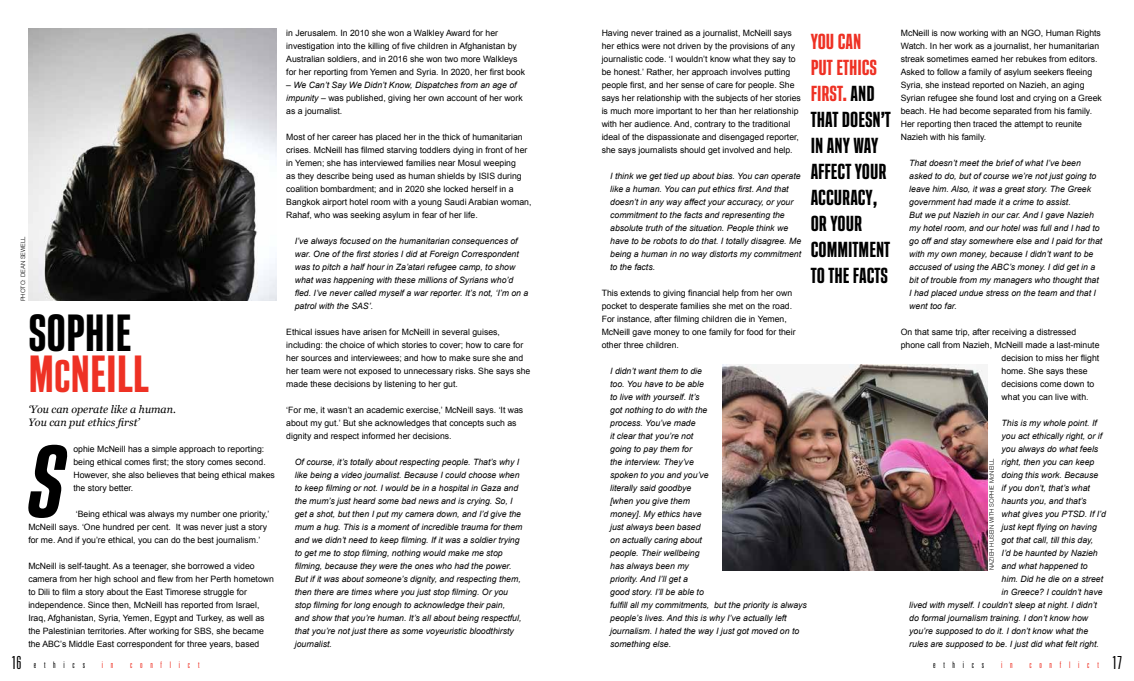
<style>
.page{position:relative;width:1134px;height:681px;background:#fff}
.page>*{position:absolute;margin:0;border:0;box-sizing:border-box;transform-origin:0 0}
.t1{font:italic 800 condensed 94.3px "HK Compression";color:#000}
.t2{font:800 condensed 48px/40.8px "HK Compression";color:#000}
.t3{font:800 condensed 20px/26px "HK Compression";color:#000}
.t4{font:italic 10.7px/13px "Georgia";color:#000}
.t5{font:300 ultra-condensed 9px "Univers";letter-spacing:.86em;color:#ee3124}
.t6{font:300 ultra-condensed 9px "Univers";letter-spacing:.86em;color:#000}
.t7{font:8.7px/13px "Arial";color:#000}
.t8{font:italic 8.7px/13px "Arial";color:#000}
.t9{font:300 6px "Helvetica";color:#000}
.s1{color:#ee3124}
.s2{font-size:42px;color:#ee3124}
.s3{font-style:italic}
.s4{font-size:18px}
.s5{font-size:18px;color:#000}
</style>
<div class="page">
<img style="left:723px;top:364px;width:264px;height:206px">
<img style="left:28px;top:28px;width:248px;height:272px">
<p class="t9" style="left:18px;top:301px;width:67px;rotate:-90deg">PHOTO: DEAN SEWELL</p>
<h2 class="t2" style="left:28px;top:312px;width:122px">SOPHIE<br><span class="s1">M</span><span class="s2">C</span><span class="s1">NEILL</span></h2>
<p class="t4" style="left:28px;top:402px;width:149px">‘You can operate like a human.<br>You can put ethics first’</p>
<h1 class="t1" style="left:28px;top:422px;width:37px">s</h1>
<p class="t7" style="left:73px;top:442px;width:203px">ophie McNeill has a simple approach to reporting: being ethical comes first; the story comes second.<br>However, she also believes that being ethical makes the story better.</p>
<p class="t7" style="left:28px;top:507px;width:243px;text-indent:47px">‘Being ethical was always my number one priority,’<br>McNeill says. ‘One hundred per cent. It was never just a story for me. And if you’re ethical, you can do the best journalism.’</p>
<p class="t7" style="left:28px;top:559px;width:247px">McNeill is self-taught. As a teenager, she borrowed a video camera from her high school and flew from her Perth hometown to Dili to film a story about the East Timorese struggle for independence. Since then, McNeill has reported from Israel, Iraq, Afghanistan, Syria, Yemen, Egypt and Turkey, as well as the Palestinian territories. After working for SBS, she became the ABC’s Middle East correspondent for three years, based</p>
<p class="t7" style="left:286px;top:26px;width:240px">in Jerusalem. In 2010 she won a Walkley Award for her investigation into the killing of five children in Afghanistan by Australian soldiers, and in 2016 she won two more Walkleys for her reporting from Yemen and Syria. In 2020, her first book</p>
<p class="t7" style="left:286px;top:78px;width:238px">– <span class="s3">We Can’t Say We Didn’t Know, Dispatches from an age of impunity</span> – was published, giving her own account of her work as a journalist.</p>
<p class="t7" style="left:286px;top:130px;width:247px">Most of her career has placed her in the thick of humanitarian crises. McNeill has filmed starving toddlers dying in front of her in Yemen; she has interviewed families near Mosul weeping<br>as they describe being used as human shields by ISIS during coalition bombardment; and in 2020 she locked herself in a Bangkok airport hotel room with a young Saudi Arabian woman, Rahaf, who was seeking asylum in fear of her life.</p>
<p class="t8" style="left:295px;top:234px;width:235px">I’ve always focused on the humanitarian consequences of war. One of the first stories I did at Foreign Correspondent was to pitch a half hour in Za’atari refugee camp, to show what was happening with these millions of Syrians who’d fled. I’ve never called myself a war reporter. It’s not, ‘I’m on a patrol with the SAS’.</p>
<p class="t7" style="left:286px;top:325px;width:246px">Ethical issues have arisen for McNeill in several guises, including: the choice of which stories to cover; how to care for her sources and interviewees; and how to make sure she and her team were not exposed to unnecessary risks. She says she made these decisions by listening to her gut.</p>
<p class="t7" style="left:286px;top:403px;width:239px">‘For me, it wasn’t an academic exercise,’ McNeill says. ‘It was about my gut.’ But she acknowledges that concepts such as dignity and respect informed her decisions.</p>
<p class="t8" style="left:295px;top:455px;width:229px">Of course, it’s totally about respecting people. That’s why I like being a video journalist. Because I could choose when to keep filming or not. I would be in a hospital in Gaza and the mum’s just heard some bad news and is crying. So, I get a shot, but then I put my camera down, and I’d give the mum a hug. This is a moment of incredible trauma for them and we didn’t need to keep filming. If it was a soldier trying to get me to stop filming, nothing would make me stop filming, because they were the ones who had the power.<br>But if it was about someone’s dignity, and respecting them, then there are times where you just stop filming. Or you stop filming for long enough to acknowledge their pain,<br>and show that you’re human. It’s all about being respectful, that you’re not just there as some voyeuristic bloodthirsty journalist.</p>
<p class="t7" style="left:602px;top:26px;width:201px">Having never trained as a journalist, McNeill says her ethics were not driven by the provisions of any journalistic code. ‘I wouldn’t know what they say to be honest.’ Rather, her approach involves putting people first, and her sense of care for people. She says her relationship with the subjects of her stories is much more important to her than her relationship with her audience. And, contrary to the traditional ideal of the dispassionate and disengaged reporter, she says journalists should get involved and help.</p>
<p class="t8" style="left:610px;top:169px;width:193px">I think we get tied up about bias. You can operate like a human. You can put ethics first. And that doesn’t in any way affect your accuracy, or your commitment to the facts and representing the absolute truth of the situation. People think we have to be robots to do that. I totally disagree. Me being a human in no way distorts my commitment to the facts.</p>
<p class="t7" style="left:602px;top:286px;width:195px">This extends to giving financial help from her own pocket to desperate families she met on the road.<br>For instance, after filming children die in Yemen, McNeill gave money to one family for food for their other three children.</p>
<p class="t8" style="left:610px;top:364px;width:198px">I didn’t want them to die<br>too. You have to be able<br>to live with yourself. It’s<br>got nothing to do with the<br>process. You’ve made<br>it clear that you’re not<br>going to pay them for<br>the interview. They’ve<br>spoken to you and you’ve<br>literally said goodbye<br>[when you give them<br>money]. My ethics have<br>just always been based<br>on actually caring about<br>people. Their wellbeing<br>has always been my<br>priority. And I’ll get a<br>good story. I’ll be able to<br>fulfill all my commitments, but the priority is always people’s lives. And this is why I’ve actually left journalism. I hated the way I just got moved on to something else.</p>
<h3 class="t3" style="left:811px;top:28px;width:82px"><span class="s1">YOU CAN<br>PUT ETHICS<br>FIRST.</span> AND<br>THAT DOESN’T<br>IN ANY WAY<br>AFFECT YOUR<br>ACCURACY,<br>OR YOUR<br>COMMITMENT<br>TO THE FACTS</h3>
<p class="t7" style="left:901px;top:26px;width:203px">McNeill is now working with an NGO, Human Rights Watch. In her work as a journalist, her humanitarian streak sometimes earned her rebukes from editors.<br>Asked to follow a family of asylum seekers fleeing Syria, she instead reported on Nazieh, an aging Syrian refugee she found lost and crying on a Greek beach. He had become separated from his family.<br>Her reporting then traced the attempt to reunite Nazieh with his family.</p>
<p class="t8" style="left:909px;top:156px;width:194px">That doesn’t meet the brief of what I’ve been asked to do, but of course we’re not just going to leave him. Also, it was a great story. The Greek government had made it a crime to assist.<br>But we put Nazieh in our car. And I gave Nazieh my hotel room, and our hotel was full and I had to go off and stay somewhere else and I paid for that with my own money, because I didn’t want to be accused of using the ABC’s money. I did get in a bit of trouble from my managers who thought that I had placed undue stress on the team and that I went too far.</p>
<p class="t7" style="left:901px;top:325px;width:177px">On that same trip, after receiving a distressed</p>
<p class="t7" style="left:901px;top:338px;width:200px">phone call from Nazieh, McNeill made a last-minute</p>
<p class="t7" style="left:1001px;top:351px;width:99px">decision to miss her flight</p>
<p class="t7" style="left:1001px;top:364px;width:88px">home. She says these</p>
<p class="t7" style="left:1001px;top:377px;width:94px">decisions come down to</p>
<p class="t7" style="left:1001px;top:390px;width:89px">what you can live with.</p>
<p class="t8" style="left:1001px;top:416px;width:97px">This is my whole point. If</p>
<p class="t8" style="left:1001px;top:429px;width:102px">you act ethically right, or if</p>
<p class="t8" style="left:1001px;top:442px;width:98px">you always do what feels</p>
<p class="t8" style="left:1001px;top:455px;width:94px">right, then you can keep</p>
<p class="t8" style="left:1001px;top:468px;width:98px">doing this work. Because</p>
<p class="t8" style="left:1001px;top:481px;width:90px">if you don’t, that’s what</p>
<p class="t8" style="left:1001px;top:494px;width:86px">haunts you, and that’s</p>
<p class="t8" style="left:1001px;top:507px;width:106px">what gives you PTSD. If I’d</p>
<p class="t8" style="left:1001px;top:520px;width:97px">just kept flying on having</p>
<p class="t8" style="left:1001px;top:533px;width:93px">got that call, till this day,</p>
<p class="t8" style="left:1001px;top:546px;width:98px">I’d be haunted by Nazieh</p>
<p class="t8" style="left:1001px;top:559px;width:88px">and what happened to</p>
<p class="t8" style="left:1001px;top:572px;width:103px">him. Did he die on a street</p>
<p class="t8" style="left:1001px;top:585px;width:103px">in Greece? I couldn’t have</p>
<p class="t8" style="left:909px;top:598px;width:189px">lived with myself. I couldn’t sleep at night. I didn’t</p>
<p class="t8" style="left:909px;top:611px;width:180px">do formal journalism training. I don’t know how</p>
<p class="t8" style="left:909px;top:624px;width:180px">you’re supposed to do it. I don’t know what the</p>
<p class="t8" style="left:909px;top:637px;width:191px">rules are supposed to be. I just did what felt right.</p>
<p class="t9" style="left:987px;top:569px;width:113px;rotate:-90deg">NAZIEH HUSEIN WITH SOPHIE McNEILL</p>
<p class="t6" style="left:12px;top:659px;width:75px"><span class="s4">16</span> ethics</p>
<p class="t5" style="left:102px;top:659px;width:13px">i n</p>
<p class="t5" style="left:130px;top:659px;width:71px">conflict</p>
<p class="t6" style="left:933px;top:659px;width:53px">ethics</p>
<p class="t5" style="left:1001px;top:659px;width:13px">i n</p>
<p class="t5" style="left:1029px;top:659px;width:94px">conflict <span class="s5">17</span></p>
</div>
